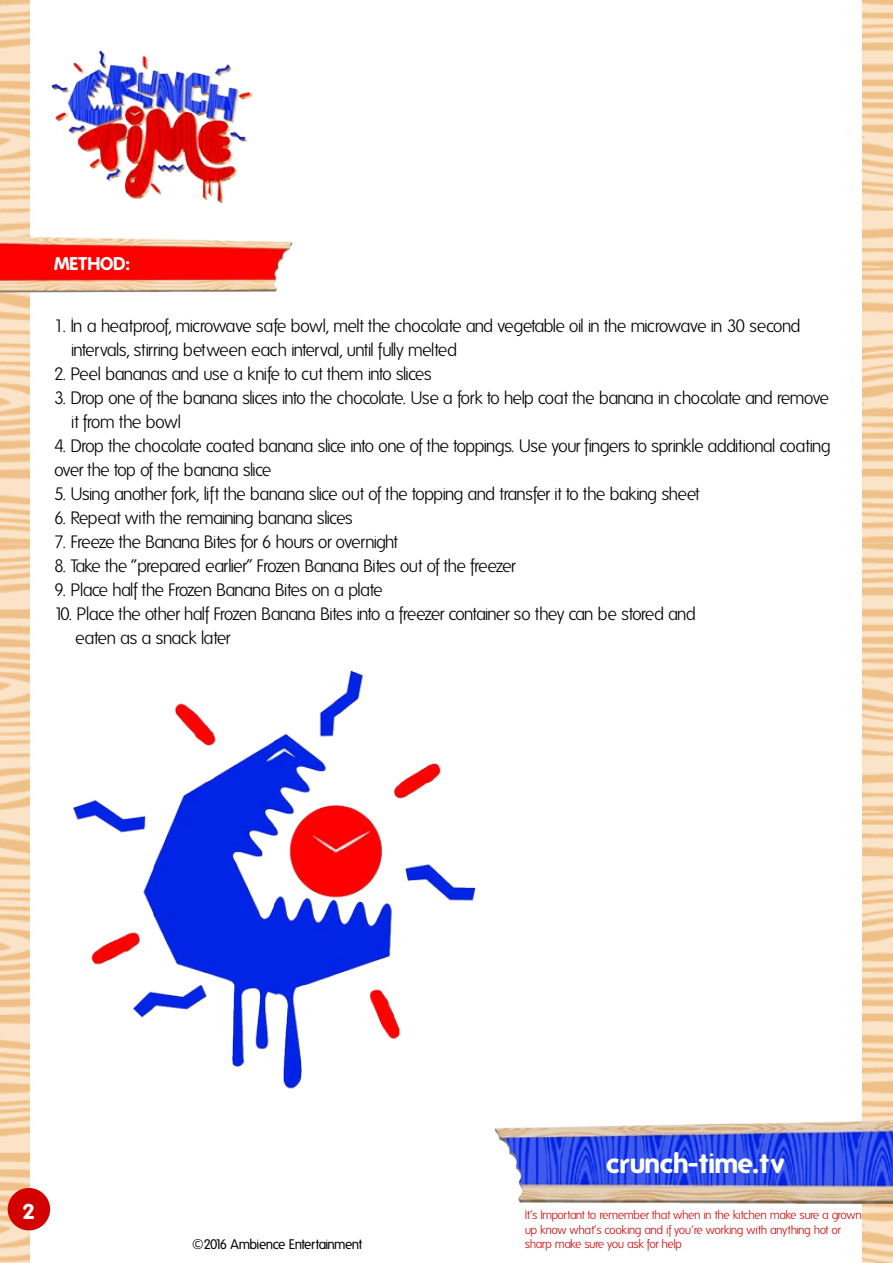
<style>
.page{position:relative;width:893px;height:1263px;background:#fff}
.page>*{position:absolute;margin:0;border:0;box-sizing:border-box;transform-origin:0 0}
.t1{font:700 27px "Folks";color:#fff}
.t2{font:700 21px "Folks";color:#fff}
.t3{font:300 18px/24px "Folks";letter-spacing:-.055em;color:#000}
.t4{font:700 18px "Folks";color:#fff}
.t5{font:13.5px "Folks";letter-spacing:-.045em;color:#000}
.t6{font:300 12px/14.4px "Folks";letter-spacing:-.045em;color:#d20000}
</style>
<div class="page">
<img style="left:0;top:1px;width:29px;height:1262px">
<img style="left:52px;top:51px;width:199px;height:152px">
<div style="left:8px;top:1188px;width:42px;height:42px;background:#d20000;border-radius:50%"></div>
<img style="left:495px;top:1115px;width:398px;height:89px">
<img style="left:0;top:232px;width:293px;height:60px">
<img style="left:73px;top:670px;width:442px;height:450px">
<p class="t4" style="left:54px;top:253px;width:77px">METHOD:</p>
<p class="t3" style="left:71px;top:314px;width:731px;text-indent:-17px">1. In a heatproof, microwave safe bowl, melt the chocolate and vegetable oil in the microwave in 30 second intervals, stirring between each interval, until fully melted</p>
<p class="t3" style="left:54px;top:362px;width:379px">2. Peel bananas and use a knife to cut them into slices</p>
<p class="t3" style="left:71px;top:386px;width:760px;text-indent:-17px">3. Drop one of the banana slices into the chocolate. Use a fork to help coat the banana in chocolate and remove it from the bowl</p>
<p class="t3" style="left:54px;top:434px;width:778px">4. Drop the chocolate coated banana slice into one of the toppings. Use your fingers to sprinkle additional coating over the top of the banana slice</p>
<p class="t3" style="left:54px;top:482px;width:647px">5. Using another fork, lift the banana slice out of the topping and transfer it to the baking sheet</p>
<p class="t3" style="left:54px;top:506px;width:300px">6. Repeat with the remaining banana slices</p>
<p class="t3" style="left:54px;top:530px;width:346px">7. Freeze the Banana Bites for 6 hours or overnight</p>
<p class="t3" style="left:54px;top:554px;width:463px">8. Take the “prepared earlier” Frozen Banana Bites out of the freezer</p>
<p class="t3" style="left:54px;top:578px;width:330px">9. Place half the Frozen Banana Bites on a plate</p>
<p class="t3" style="left:75px;top:602px;width:622px;text-indent:-21px">10. Place the other half Frozen Banana Bites into a freezer container so they can be stored and eaten as a snack later</p>
<p class="t2" style="left:23px;top:1199px;width:14px">2</p>
<h1 class="t1" style="left:607px;top:1147px;width:179px">crunch-time.tv</h1>
<p class="t6" style="left:525px;top:1208px;width:339px">It’s Important to remember that when in the kitchen make sure a grown up know what’s cooking and if you’re working with anything hot or</p>
<p class="t5" style="left:192px;top:1237px;width:171px">©2016 Ambience Entertainment</p>
<p class="t6" style="left:525px;top:1237px;width:159px">sharp make sure you ask for help</p>
</div>
